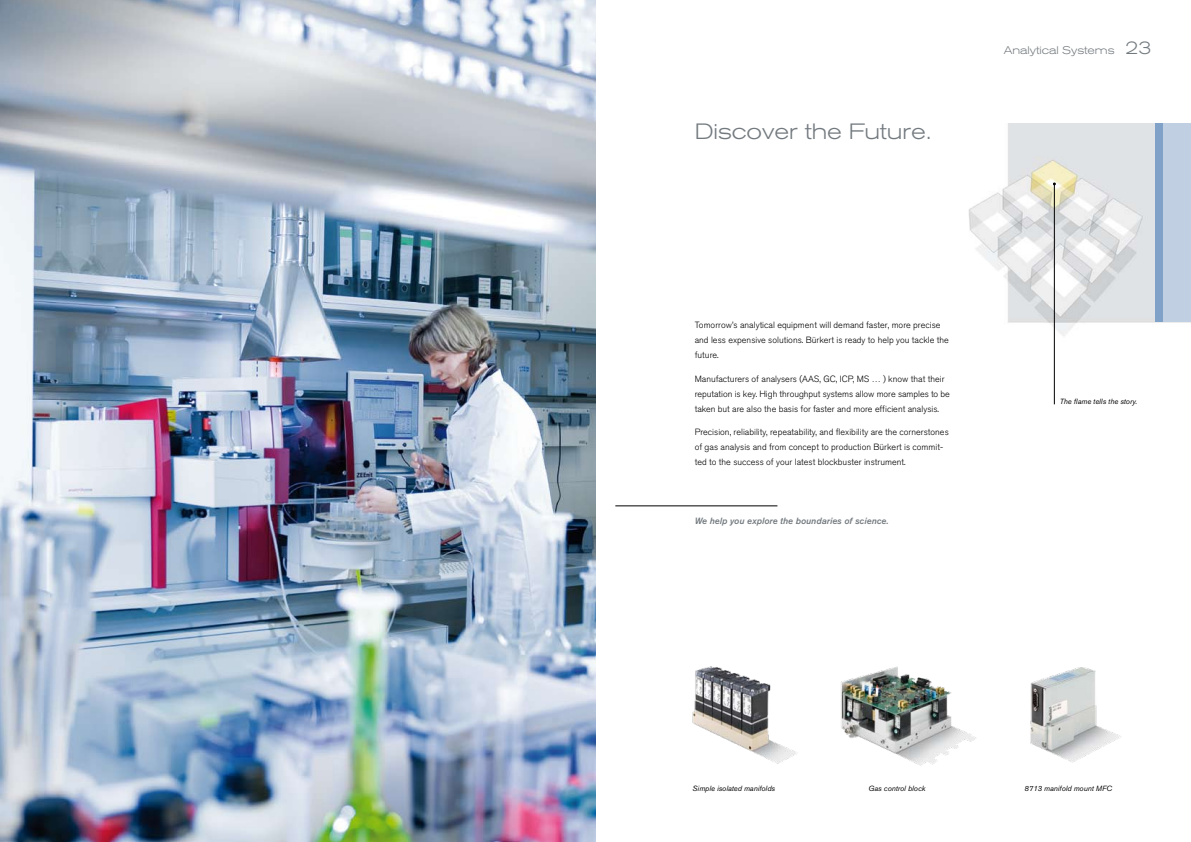
<style>
.page{position:relative;width:1191px;height:842px;background:#fff}
.page>*{position:absolute;margin:0;border:0;box-sizing:border-box;transform-origin:0 0}
.t1{font:300 expanded 22px "Akzidenz Grotesk BQ";color:#737a7f}
.t2{font:300 expanded 11px "Akzidenz Grotesk BQ";color:#737a7f}
.t3{font:300 9px/15px "Akzidenz Grotesk BQ";letter-spacing:.005em;color:#000}
.t4{font:italic 9px "Akzidenz Grotesk BQ Med";letter-spacing:.005em;color:#737a7f}
.t5{font:italic 7.5px "Akzidenz Grotesk BQ";color:#000}
.s1{font-size:18px}
</style>
<div class="page">
<img style="left:969px;top:123px;width:222px;height:234px">
<div style="left:1162px;top:123px;width:29px;height:199px;background:#c1cfe3"></div>
<div style="left:1155px;top:123px;width:7px;height:199px;background:#80a1c8"></div>
<hr style="left:1054px;top:184px;width:1px;height:220px;background:#000">
<hr style="left:615px;top:506px;width:162px;height:1px;background:#000">
<img style="left:0;top:0;width:595px;height:842px">
<img style="left:692px;top:666px;width:104px;height:98px">
<img style="left:841px;top:666px;width:135px;height:100px">
<img style="left:1030px;top:667px;width:91px;height:96px">
<h1 class="t1" style="left:694px;top:118px;width:238px">Discover the Future.</h1>
<p class="t2" style="left:1003px;top:43px;width:149px">Analytical Systems <span class="s1">23</span></p>
<p class="t3" style="left:694px;top:318px;width:256px">Tomorrow’s analytical equipment will demand faster, more precise and less expensive solutions. Bürkert is ready to help you tackle the future.</p>
<p class="t3" style="left:694px;top:371px;width:257px">Manufacturers of analysers (AAS, GC, ICP, MS … ) know that their reputation is key. High throughput systems allow more samples to be taken but are also the basis for faster and more efficient analysis.</p>
<p class="t3" style="left:694px;top:425px;width:255px">Precision, reliability, repeatability, and flexibility are the cornerstones of gas analysis and from concept to production Bürkert is commit&shy;ted to the success of your latest blockbuster instrument.</p>
<p class="t4" style="left:694px;top:515px;width:195px">We help you explore the boundaries of science.</p>
<p class="t5" style="left:1059px;top:397px;width:79px">The flame tells the story.</p>
<p class="t5" style="left:692px;top:784px;width:84px">Simple isolated manifolds</p>
<p class="t5" style="left:868px;top:784px;width:58px">Gas control block</p>
<p class="t5" style="left:1024px;top:784px;width:89px">8713 manifold mount MFC</p>
</div>
